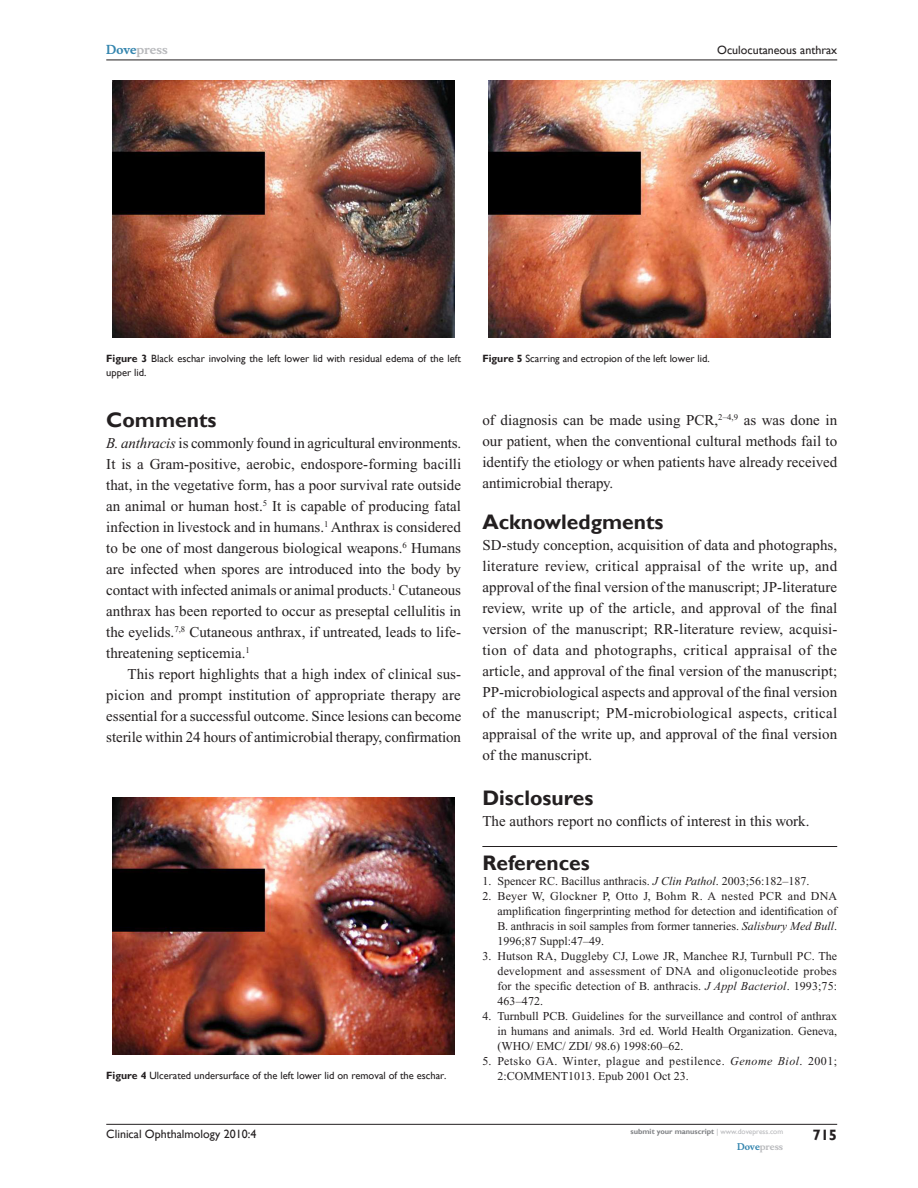
<style>
.page{position:relative;width:918px;height:1188px;background:#fff}
.page>*{position:absolute;margin:0;border:0;box-sizing:border-box;transform-origin:0 0}
.t1{font:700 21px "Gill Sans";color:#231f20}
.t2{font:15px/21px "Times New Roman";color:#231f20;text-align:justify}
.t3{font:700 15px "Gill Sans";color:#231f20}
.t4{font:12px/15px "Times New Roman";color:#231f20;text-align:justify}
.t5{font:12px/15px "Times New Roman";letter-spacing:.035em;color:#231f20}
.t6{font:12px "Gill Sans";color:#231f20}
.t7{font:700 12px "Musee";color:#b8b9bc}
.t8{font:10.5px/13.5px "Gill Sans";color:#231f20}
.t9{font:700 9px "Musee";color:#b8b9bc}
.t10{font:700 7.5px "Gill Sans";color:#808285}
.s1{color:#3485ae}
.s2{font-weight:700}
.s3{font-style:italic}
.s4{font-weight:400;color:#b8b9bc}
</style>
<div class="page">
<hr style="left:106px;top:1124px;width:731px;height:1px;background:#231f20">
<hr style="left:106px;top:60px;width:731px;height:1px;background:#231f20">
<hr style="left:482px;top:846px;width:355px;height:1px;background:#231f20">
<img style="left:113px;top:81px;width:342px;height:256px">
<img style="left:113px;top:798px;width:342px;height:256px">
<img style="left:489px;top:81px;width:342px;height:256px">
<p class="t7" style="left:106px;top:43px;width:63px"><span class="s1">Dove</span>press</p>
<p class="t6" style="left:717px;top:43px;width:122px">Oculocutaneous anthrax</p>
<p class="t8" style="left:106px;top:352px;width:356px"><span class="s2">Figure 3</span> Black eschar involving the left lower lid with residual edema of the left upper lid.</p>
<h1 class="t1" style="left:106px;top:407px;width:112px">Comments</h1>
<p class="t2" style="left:106px;top:433px;width:357px"><span class="s3">B. anthracis</span> is commonly found in agricultural environments.<br>It is a Gram-positive, aerobic, endospore-forming bacilli that, in the vegetative form, has a poor survival rate outside an animal or human host.<sup>5</sup> It is capable of producing fatal infection in livestock and in humans.<sup>1</sup> Anthrax is considered to be one of most dangerous biological weapons.<sup>6</sup> Humans are infected when spores are introduced into the body by contact with infected animals or animal products.<sup>1</sup> Cutaneous anthrax has been reported to occur as preseptal cellulitis in the eyelids.<sup>7,8</sup> Cutaneous anthrax, if untreated, leads to life&shy;threatening septicemia.<sup>1</sup></p>
<p class="t2" style="left:106px;top:664px;width:357px;text-indent:21px">This report highlights that a high index of clinical sus&shy;picion and prompt institution of appropriate therapy are essential for a successful outcome. Since lesions can become sterile within 24 hours of antimicrobial therapy, confirmation</p>
<p class="t8" style="left:106px;top:1069px;width:342px"><span class="s2">Figure 4</span> Ulcerated undersurface of the left lower lid on removal of the eschar.</p>
<p class="t8" style="left:482px;top:352px;width:229px"><span class="s2">Figure 5</span> Scarring and ectropion of the left lower lid.</p>
<p class="t2" style="left:482px;top:410px;width:356px">of diagnosis can be made using PCR,<sup>2–4,9</sup> as was done in our patient, when the conventional cultural methods fail to identify the etiology or when patients have already received antimicrobial therapy.</p>
<h1 class="t1" style="left:482px;top:510px;width:183px">Acknowledgments</h1>
<p class="t2" style="left:482px;top:535px;width:357px">SD-study conception, acquisition of data and photographs, literature review, critical appraisal of the write up, and approval of the final version of the manuscript; JP-literature review, write up of the article, and approval of the final version of the manuscript; RR-literature review, acquisi&shy;tion of data and photographs, critical appraisal of the article, and approval of the final version of the manuscript; PP-microbiological aspects and approval of the final version of the manuscript; PM-microbiological aspects, critical appraisal of the write up, and approval of the final version of the manuscript.</p>
<h1 class="t1" style="left:482px;top:786px;width:112px">Disclosures</h1>
<p class="t2" style="left:482px;top:811px;width:329px">The authors report no conflicts of interest in this work.</p>
<h1 class="t1" style="left:482px;top:850px;width:109px">References</h1>
<p class="t4" style="left:482px;top:873px;width:329px">1. Spencer RC. Bacillus anthracis. <span class="s3">J Clin Pathol</span>. 2003;56:182–187.</p>
<p class="t4" style="left:497px;top:888px;width:341px;text-indent:-15px">2. Beyer W, Glockner P, Otto J, Bohm R. A nested PCR and DNA amplification fingerprinting method for detection and identification of B. anthracis in soil samples from former tanneries. <span class="s3">Salisbury Med Bull</span>.<br>1996;87 Suppl:47–49.</p>
<p class="t4" style="left:497px;top:948px;width:341px;text-indent:-15px">3. Hutson RA, Duggleby CJ, Lowe JR, Manchee RJ, Turnbull PC. The development and assessment of DNA and oligonucleotide probes for the specific detection of B. anthracis. <span class="s3">J Appl Bacteriol</span>. 1993;75:<br>463–472.</p>
<p class="t4" style="left:497px;top:1008px;width:341px;text-indent:-15px">4. Turnbull PCB. Guidelines for the surveillance and control of anthrax in humans and animals. 3rd ed. World Health Organization. Geneva, (WHO/ EMC/ ZDI/ 98.6) 1998:60–62.</p>
<p class="t5" style="left:497px;top:1053px;width:341px;text-indent:-15px">5. Petsko GA. Winter, plague and pestilence. <span class="s3">Genome Biol</span>. 2001;<br>2:COMMENT1013. Epub 2001 Oct 23.</p>
<p class="t6" style="left:106px;top:1127px;width:152px">Clinical Ophthalmology 2010:4</p>
<p class="t10" style="left:631px;top:1127px;width:154px">submit your manuscript <span class="s4">| www.dovepress.com</span></p>
<p class="t9" style="left:737px;top:1141px;width:48px"><span class="s1">Dove</span>press</p>
<p class="t3" style="left:812px;top:1126px;width:26px">715</p>
</div>
